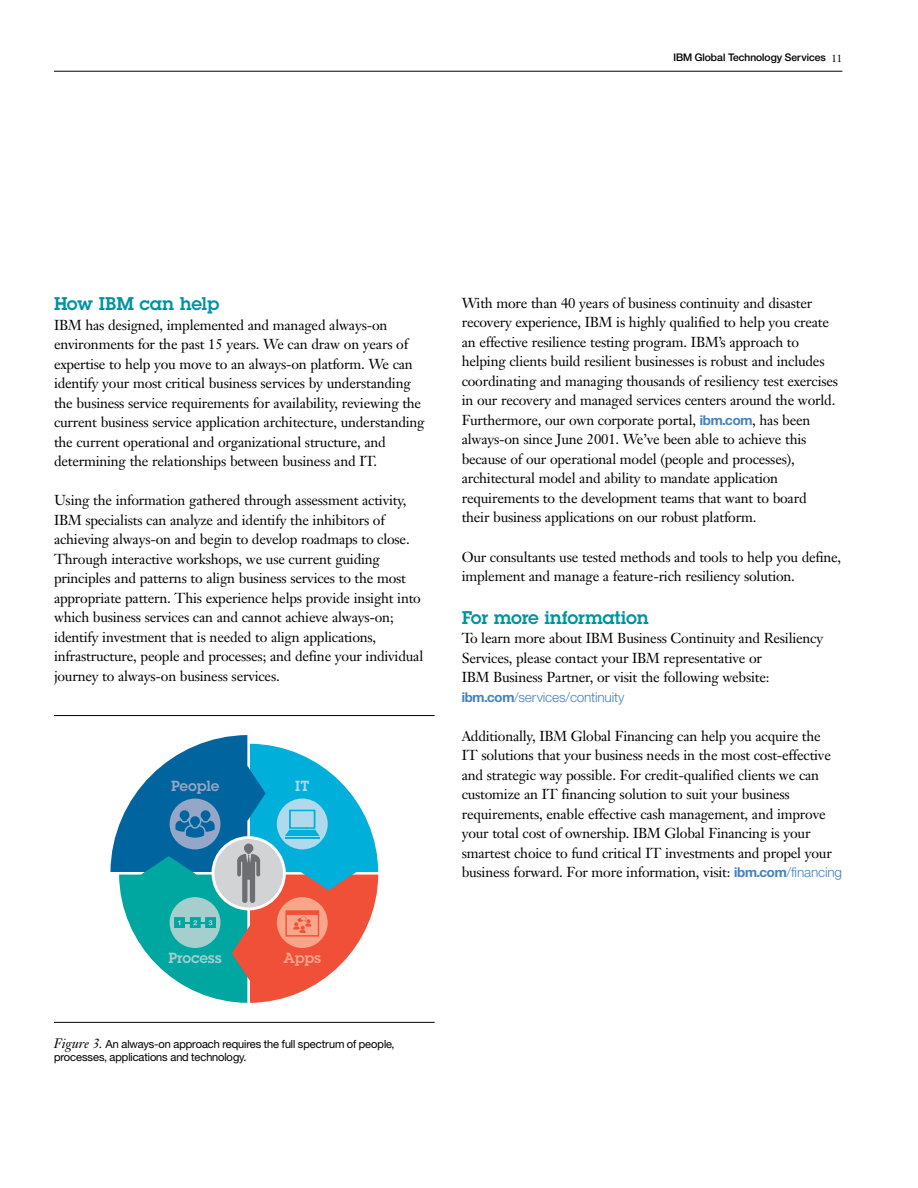
<style>
.page{position:relative;width:918px;height:1188px;background:#fff}
.page>*{position:absolute;margin:0;border:0;box-sizing:border-box;transform-origin:0 0}
.t1{font:600 18px "Lubalinfor IBM";color:#00929f}
.t2{font:600 14.4px "Lubalinfor IBM";letter-spacing:.005em;color:#a4cfcd}
.t3{font:600 14.4px "Lubalinfor IBM";color:#94a7c9}
.t4{font:600 14.4px "Lubalinfor IBM";color:#f8a589}
.t5{font:600 14.4px "Lubalinfor IBM";color:#b0d9ec}
.t6{font:14.25px/19.5px "Janson Text LT Pro";letter-spacing:-.015em;color:#000}
.t7{font:300 13.5px "Helv Neuefor IBM";letter-spacing:-.015em;color:#4282c3}
.t8{font:11.25px/13.5px "Helv Neuefor IBM";letter-spacing:-.005em;color:#000}
.t9{font:500 10.5px "Helv Neuefor IBM";color:#000}
.s1{font-family:"Janson Text LT Pro";font-weight:400}
.s2{font-family:"Janson Text LT Pro";font-style:italic;font-size:13.5px}
.s3{font-family:"Helv Neuefor IBM";font-weight:700;font-size:13.5px;color:#4282c3}
.s4{font-weight:700}
.s5{font-family:"Helv Neuefor IBM";font-weight:300;font-size:13.5px;color:#4282c3}
</style>
<div class="page">
<hr style="left:54px;top:71px;width:788px;height:1px;background:#000">
<svg style="left:110px;top:735px;width:268px;height:268px"></svg>
<hr style="left:54px;top:715px;width:381px;height:1px;background:#000">
<hr style="left:54px;top:1022px;width:381px;height:1px;background:#000">
<p class="t9" style="left:673px;top:51px;width:171px">IBM Global Technology Services <span class="s1">11</span></p>
<h2 class="t1" style="left:54px;top:292px;width:167px">How IBM can help</h2>
<p class="t6" style="left:54px;top:315px;width:372px">IBM has designed, implemented and managed always-on environments for the past 15 years. We can draw on years of expertise to help you move to an always-on platform. We can identify your most critical business services by understanding the business service requirements for availability, reviewing the current business service application architecture, understanding the current operational and organizational structure, and determining the relationships between business and IT.</p>
<p class="t6" style="left:54px;top:491px;width:371px">Using the information gathered through assessment activity, IBM specialists can analyze and identify the inhibitors of achieving always-on and begin to develop roadmaps to close.<br>Through interactive workshops, we use current guiding principles and patterns to align business services to the most appropriate pattern. This experience helps provide insight into which business services can and cannot achieve always-on; identify investment that is needed to align applications, infrastructure, people and processes; and define your individual journey to always-on business services.</p>
<p class="t3" style="left:171px;top:777px;width:50px">People</p>
<p class="t5" style="left:295px;top:777px;width:16px">IT</p>
<p class="t2" style="left:168px;top:949px;width:55px">Process</p>
<p class="t4" style="left:284px;top:949px;width:39px">Apps</p>
<p class="t8" style="left:54px;top:1037px;width:342px"><span class="s2">Figure 3.</span> An always-on approach requires the full spectrum of people, processes, applications and technology.</p>
<p class="t6" style="left:462px;top:293px;width:378px">With more than 40 years of business continuity and disaster recovery experience, IBM is highly qualified to help you create an effective resilience testing program. IBM’s approach to helping clients build resilient businesses is robust and includes coordinating and managing thousands of resiliency test exercises in our recovery and managed services centers around the world.<br>Furthermore, our own corporate portal, <span class="s3">ibm.com</span>, has been always-on since June 2001. We’ve been able to achieve this because of our operational model (people and processes), architectural model and ability to mandate application requirements to the development teams that want to board their business applications on our robust platform.</p>
<p class="t6" style="left:462px;top:547px;width:381px">Our consultants use tested methods and tools to help you define, implement and manage a feature-rich resiliency solution.</p>
<h2 class="t1" style="left:462px;top:605px;width:189px">For more information</h2>
<p class="t6" style="left:462px;top:628px;width:363px">To learn more about IBM Business Continuity and Resiliency<br>Services, please contact your IBM representative or<br>IBM Business Partner, or visit the following website:</p>
<p class="t7" style="left:462px;top:688px;width:164px"><span class="s4">ibm.com</span>/services/continuity</p>
<p class="t6" style="left:462px;top:726px;width:382px">Additionally, IBM Global Financing can help you acquire the<br>IT solutions that your business needs in the most cost-effective and strategic way possible. For credit-qualified clients we can customize an IT financing solution to suit your business requirements, enable effective cash management, and improve your total cost of ownership. IBM Global Financing is your smartest choice to fund critical IT investments and propel your business forward. For more information, visit: <span class="s3">ibm.com</span><span class="s5">/financing</span></p>
</div>
